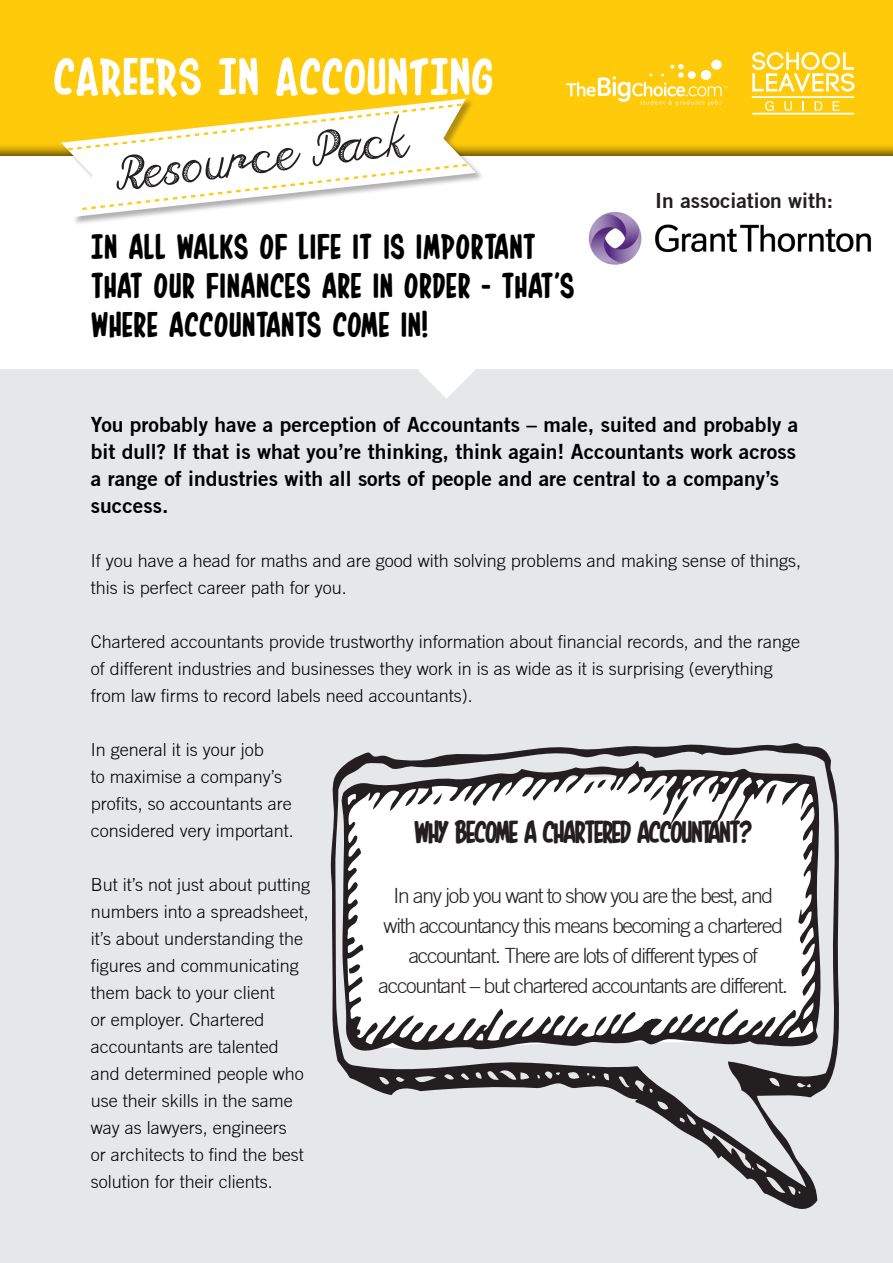
<style>
.page{position:relative;width:893px;height:1263px;background:#fff}
.page>*{position:absolute;margin:0;border:0;box-sizing:border-box;transform-origin:0 0}
.t1{font:63px "In House Edition";color:#fff}
.t2{font:49.8px "Falling Rain";color:#231f20}
.t3{font:42px/39px "In House Edition";color:#000}
.t4{font:37.5px "In House Edition";letter-spacing:-.06em;color:#231f20}
.t5{font:700 21px/27px "Trade Gothic No.2";color:#000}
.t6{font:300 21px/30px "Trade Gothic";letter-spacing:-.06em;color:#231f20;text-align:center}
.t7{font:700 21px "Trade Gothic No.2";color:#231f20}
.t8{font:300 18px/27px "Trade Gothic";color:#000}
</style>
<div class="page">
<div style="left:0;top:370px;width:893px;height:893px;background:#e6e7e9"></div>
<svg style="left:418px;top:370px;width:57px;height:28px"></svg>
<img style="left:588px;top:212px;width:283px;height:53px">
<div style="left:0;top:0;width:893px;height:159px;background:#feca0a"></div>
<div style="left:61px;top:98px;width:423px;height:128px;background:#231f20;opacity:.35"></div>
<svg style="left:61px;top:98px;width:415px;height:119px;fill:#fff"></svg>
<svg style="left:66px;top:102px;width:398px;height:50px"></svg>
<svg style="left:80px;top:162px;width:389px;height:49px"></svg>
<hr style="left:753px;top:113px;width:101px;height:2px;background:#fff">
<svg style="left:752px;top:52px;width:102px;height:40px"></svg>
<svg style="left:765px;top:101px;width:9px;height:10px"></svg>
<svg style="left:784px;top:101px;width:8px;height:10px"></svg>
<svg style="left:815px;top:101px;width:7px;height:10px"></svg>
<svg style="left:833px;top:101px;width:7px;height:10px"></svg>
<hr style="left:752px;top:96px;width:102px;height:2px;background:#fff">
<div style="left:711px;top:60px;width:11px;height:10px;background:#fff;border-radius:50%"></div>
<svg style="left:566px;top:64px;width:161px;height:42px"></svg>
<svg style="left:331px;top:743px;width:508px;height:466px"></svg>
<p class="t1" style="left:53px;top:48px;width:442px">CAREERS IN ACCOUNTING</p>
<p class="t2" style="left:112px;top:146px;width:298px;rotate:-7deg">Resource Pack</p>
<p class="t3" style="left:91px;top:226px;width:486px">IN ALL WALKS OF LIFE IT IS IMPORTANT<br>THAT OUR FINANCES ARE IN ORDER – THAT’S<br>WHERE ACCOUNTANTS COME IN!</p>
<p class="t7" style="left:655px;top:187px;width:179px">In association with:</p>
<p class="t5" style="left:91px;top:411px;width:709px">You probably have a perception of Accountants – male, suited and probably a bit dull? If that is what you’re thinking, think again! Accountants work across a range of industries with all sorts of people and are central to a company’s success.</p>
<p class="t8" style="left:91px;top:547px;width:712px">If you have a head for maths and are good with solving problems and making sense of things, this is perfect career path for you.</p>
<p class="t8" style="left:91px;top:628px;width:711px">Chartered accountants provide trustworthy information about financial records, and the range of different industries and businesses they work in is as wide as it is surprising (everything from law firms to record labels need accountants).</p>
<p class="t8" style="left:91px;top:736px;width:205px">In general it is your job<br>to maximise a company’s profits, so accountants are considered very important.</p>
<p class="t8" style="left:91px;top:871px;width:221px">But it’s not just about putting numbers into a spreadsheet, it’s about understanding the figures and communicating them back to your client<br>or employer. Chartered accountants are talented and determined people who use their skills in the same way as lawyers, engineers<br>or architects to find the best solution for their clients.</p>
<p class="t4" style="left:414px;top:815px;width:340px">WHY BECOME A CHARTERED ACCOUNTANT?</p>
<p class="t6" style="left:384px;top:881px;width:401px">In any job you want to show you are the best, and with accountancy this means becoming a chartered accountant. There are lots of different types of</p>
<p class="t6" style="left:379px;top:971px;width:411px">accountant – but chartered accountants are different.</p>
</div>
